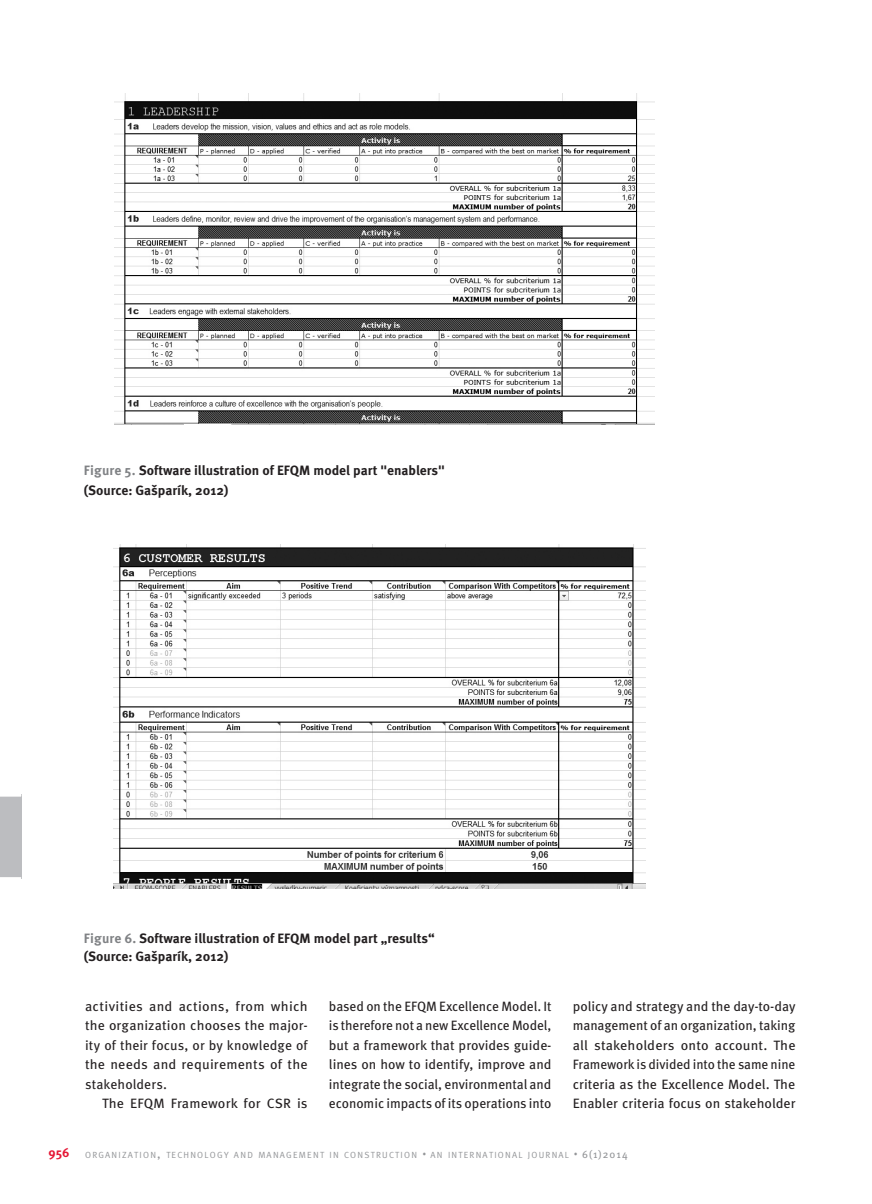
<style>
.page{position:relative;width:872px;height:1204px;background:#fff}
.page>*{position:absolute;margin:0;border:0;box-sizing:border-box;transform-origin:0 0}
.Bodytext_9_13{font:13.5px/19.5px "Meta Pro";color:#231f20;text-align:justify}
.t1{font:700 13.5px "Meta Pro";color:#231f20}
.t2{font:8.85px "Meta Normal";letter-spacing:.145em;color:#939598}
.s1{color:#808285}
.s2{font-family:"Meta";font-weight:700;font-size:12.75px;color:#e51836}
.s3{font-size:12.75px}
.s4{font-family:"Santana";font-weight:900;font-stretch:condensed;font-size:12.75px}
.s5{font-family:"Meta";font-size:10.5px}
</style>
<div class="page">
<img style="left:115px;top:94px;width:539px;height:330px">
<img style="left:114px;top:544px;width:531px;height:344px">
<div style="left:0;top:794px;width:21px;height:84px;background:#bcbdc0"></div>
<hr style="left:0;top:877px;width:21px;height:3px;background:#fff">
<hr style="left:0;top:793px;width:21px;height:3px;background:#fff">
<p class="t1" style="left:84px;top:462px;width:362px"><span class="s1">Figure 5.</span> Software illustration of EFQM model part "enablers"</p>
<p class="t1" style="left:84px;top:481px;width:146px">(Source: Gašparík, 2012)</p>
<p class="t1" style="left:84px;top:929px;width:352px"><span class="s1">Figure 6.</span> Software illustration of EFQM model part „results“</p>
<p class="t1" style="left:84px;top:947px;width:146px">(Source: Gašparík, 2012)</p>
<p class="Bodytext_9_13" style="left:85px;top:996px;width:225px">activities and actions, from which the organization chooses the major&shy;ity of their focus, or by knowledge of the needs and requirements of the stakeholders.</p>
<p class="Bodytext_9_13" style="left:102px;top:1094px;width:207px">The EFQM Framework for CSR is</p>
<p class="Bodytext_9_13" style="left:329px;top:996px;width:224px">based on the EFQM Excellence Model. It is therefore not a new Excellence Model, but a framework that provides guide&shy;lines on how to identify, improve and integrate the social, environmental and economic impacts of its operations into</p>
<p class="Bodytext_9_13" style="left:573px;top:996px;width:224px">policy and strategy and the day-to-day management of an organization, taking all stakeholders onto account. The Framework is divided into the same nine criteria as the Excellence Model. The Enabler criteria focus on stakeholder</p>
<p class="t2" style="left:49px;top:1149px;width:581px"><span class="s2">956</span> ORGANIZATION<span class="s3">,</span> TECHNOLOGY AND MANAGEMENT IN CONSTRUCTION <span class="s4">·</span> AN INTERNATIONAL JOURNAL <span class="s4">·</span> <span class="s5">6(1)2014</span></p>
</div>
